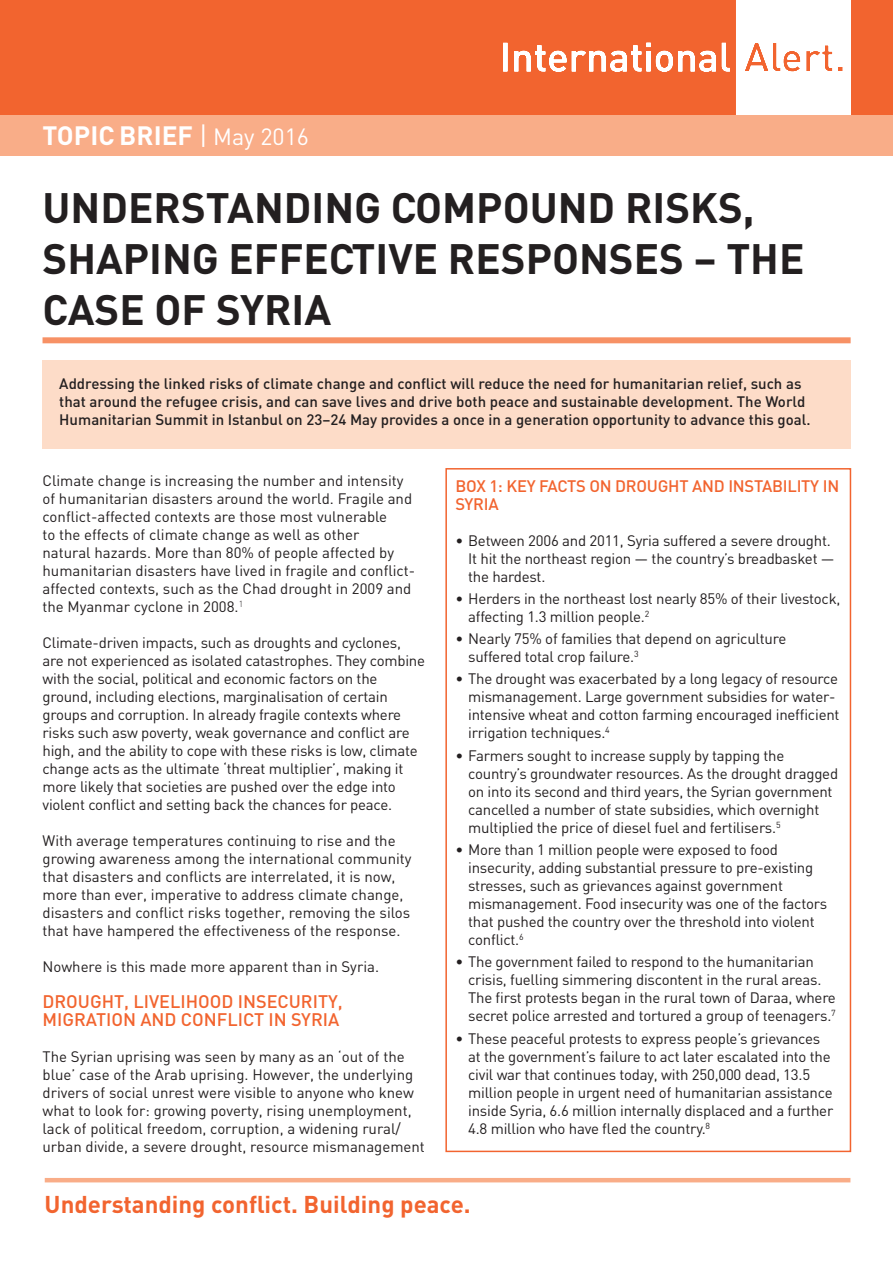
<style>
.page{position:relative;width:893px;height:1263px;background:#fff}
.page>*{position:absolute;margin:0;border:0;box-sizing:border-box;transform-origin:0 0}
.briefing_body{font:700 42px/51px "DIN";color:#231f20}
.briefing_body-2{font:700 26.25px "DIN";color:#fff}
.t1{font:700 24px "DIN";color:#f2642f}
.briefing_a_head{font:500 18px/18px "DIN";color:#f2642f}
.box_header{font:500 16.5px/18px "DIN";letter-spacing:-.015em;color:#f2642f}
.briefing_body-3{font:15px/18px "DIN";letter-spacing:-.015em;color:#231f20}
.briefing_body-4{font:500 15px/18px "DIN";color:#231f20}
.s1{font-weight:400}
.s2{font-weight:400;font-size:23.25px}
.s3{color:#fff}
</style>
<div class="page">
<hr style="left:45px;top:1178px;width:805px;height:4px;background:#f9ad88">
<div style="left:0;top:115px;width:893px;height:40px;background:#f9ad88"></div>
<div style="left:0;top:0;width:893px;height:115px;background:#f2642f"></div>
<div style="left:43px;top:337px;width:808px;height:6px;background:#f79165"></div>
<div style="left:736px;top:0;width:114px;height:115px;background:#fff"></div>
<svg style="left:503px;top:43px;width:227px;height:29px"></svg>
<div style="left:42px;top:360px;width:808px;height:89px;background:#fddcc8"></div>
<div style="left:445px;top:468px;width:406px;height:684px;border:2px solid #f2642f"></div>
<p class="briefing_body-2" style="left:43px;top:118px;width:268px">TOPIC BRIEF <span class="s1">|</span> <span class="s2">May 2016</span></p>
<p class="briefing_body" style="left:43px;top:180px;width:763px">UNDERSTANDING COMPOUND RISKS,<br>SHAPING EFFECTIVE RESPONSES – THE<br>CASE OF SYRIA</p>
<p class="briefing_body-4" style="left:59px;top:374px;width:753px">Addressing the linked risks of climate change and conflict will reduce the need for humanitarian relief, such as that around the refugee crisis, and can save lives and drive both peace and sustainable development. The World<br>Humanitarian Summit in Istanbul on 23–24 May provides a once in a generation opportunity to advance this goal.</p>
<p class="briefing_body-3" style="left:43px;top:471px;width:374px">Climate change is increasing the number and intensity of humanitarian disasters around the world. Fragile and conflict-affected contexts are those most vulnerable<br>to the effects of climate change as well as other<br>natural hazards. More than 80% of people affected by humanitarian disasters have lived in fragile and conflict&shy;affected contexts, such as the Chad drought in 2009 and the Myanmar cyclone in 2008.<sup>1</sup></p>
<p class="briefing_body-3" style="left:43px;top:633px;width:384px">Climate-driven impacts, such as droughts and cyclones, are not experienced as isolated catastrophes. They combine with the social, political and economic factors on the ground, including elections, marginalisation of certain groups and corruption. In already fragile contexts where risks such asw poverty, weak governance and conflict are high, and the ability to cope with these risks is low, climate change acts as the ultimate ‘threat multiplier’, making it more likely that societies are pushed over the edge into violent conflict and setting back the chances for peace.</p>
<p class="briefing_body-3" style="left:43px;top:831px;width:371px">With average temperatures continuing to rise and the growing awareness among the international community that disasters and conflicts are interrelated, it is now, more than ever, imperative to address climate change, disasters and conflict risks together, removing the silos that have hampered the effectiveness of the response.</p>
<p class="briefing_body-3" style="left:43px;top:957px;width:338px">Nowhere is this made more apparent than in Syria.</p>
<p class="briefing_a_head" style="left:43px;top:992px;width:302px">DROUGHT, LIVELIHOOD INSECURITY,<br>MIGRATION AND CONFLICT IN SYRIA</p>
<p class="briefing_body-3" style="left:43px;top:1047px;width:384px">The Syrian uprising was seen by many as an ‘out of the blue’ case of the Arab uprising. However, the underlying drivers of social unrest were visible to anyone who knew what to look for: growing poverty, rising unemployment, lack of political freedom, corruption, a widening rural/ urban divide, a severe drought, resource mismanagement</p>
<p class="box_header" style="left:455px;top:476px;width:385px">BOX 1: KEY FACTS ON DROUGHT AND INSTABILITY IN<br>SYRIA <span class="s3">A</span></p>
<p class="briefing_body-3" style="left:468px;top:531px;width:368px;text-indent:-13px">• Between 2006 and 2011, Syria suffered a severe drought.<br>It hit the northeast region — the country’s breadbasket — the hardest.</p>
<p class="briefing_body-3" style="left:468px;top:589px;width:374px;text-indent:-13px">• Herders in the northeast lost nearly 85% of their livestock, affecting 1.3 million people.<sup>2</sup></p>
<p class="briefing_body-3" style="left:468px;top:629px;width:320px;text-indent:-13px">• Nearly 75% of families that depend on agriculture suffered total crop failure.<sup>3</sup></p>
<p class="briefing_body-3" style="left:468px;top:670px;width:373px;text-indent:-13px">• The drought was exacerbated by a long legacy of resource mismanagement. Large government subsidies for water&shy;intensive wheat and cotton farming encouraged inefficient irrigation techniques.<sup>4</sup></p>
<p class="briefing_body-3" style="left:468px;top:746px;width:371px;text-indent:-13px">• Farmers sought to increase supply by tapping the country’s groundwater resources. As the drought dragged on into its second and third years, the Syrian government cancelled a number of state subsidies, which overnight multiplied the price of diesel fuel and fertilisers.<sup>5</sup></p>
<p class="briefing_body-3" style="left:468px;top:840px;width:360px;text-indent:-13px">• More than 1 million people were exposed to food insecurity, adding substantial pressure to pre-existing stresses, such as grievances against government mismanagement. Food insecurity was one of the factors that pushed the country over the threshold into violent conflict.<sup>6</sup></p>
<p class="briefing_body-3" style="left:468px;top:952px;width:369px;text-indent:-13px">• The government failed to respond to the humanitarian crisis, fuelling simmering discontent in the rural areas.<br>The first protests began in the rural town of Daraa, where secret police arrested and tortured a group of teenagers.<sup>7</sup></p>
<p class="briefing_body-3" style="left:468px;top:1029px;width:367px;text-indent:-13px">• These peaceful protests to express people’s grievances at the government’s failure to act later escalated into the civil war that continues today, with 250,000 dead, 13.5 million people in urgent need of humanitarian assistance inside Syria, 6.6 million internally displaced and a further 4.8 million who have fled the country.<sup>8</sup></p>
<p class="t1" style="left:45px;top:1188px;width:428px">Understanding conflict. Building peace.</p>
</div>
